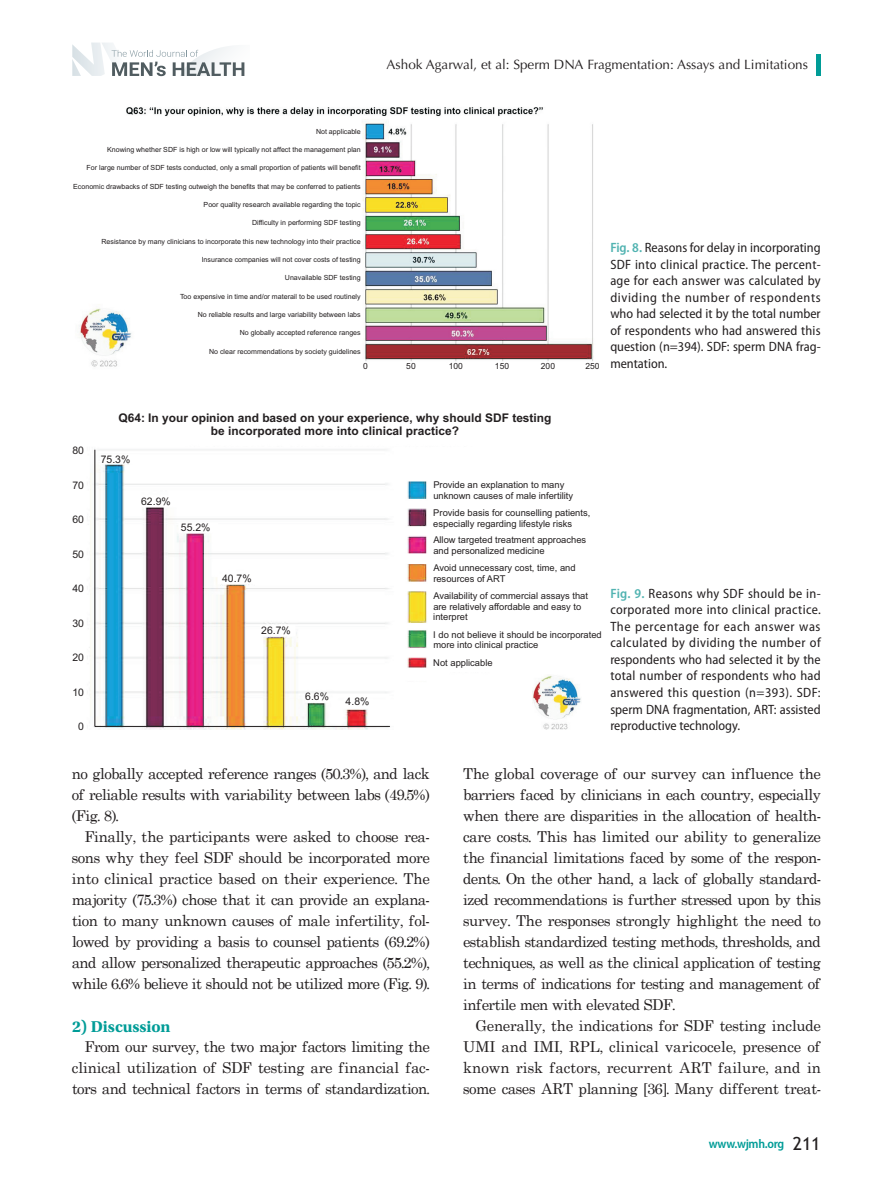
<style>
.page{position:relative;width:893px;height:1191px;background:#fff}
.page>*{position:absolute;margin:0;border:0;box-sizing:border-box;transform-origin:0 0}
._1__제목_3rd{font:700 16.5px "Utopia Std";letter-spacing:-.005em;color:#009c97}
.본문{font:15px/21px "Century Schoolbook";letter-spacing:-.035em;color:#231f20;text-align:justify}
.그림설명{font:semi-condensed 13.5px/16.5px "Myriad Pro";color:#231f20;text-align:justify}
.t1{font:13.5px "Optima LT Std";color:#231f20}
.t2{font:600 semi-condensed 12.75px "Myriad Pro";letter-spacing:-.025em;color:#009c97}
.t3{font:700 12px/13.4px "Arial";color:#231f20;text-align:center}
.t4{font:10.5px "Arial";color:#231f20}
.t5{font:9.3px/10.5px "Arial";color:#231f20}
.t6{font:8.55px "Arial";color:#231f20}
.t7{font:7.05px "Arial";color:#231f20}
.s1{font-weight:600;color:#51b3b1}
.s2{font-family:"Trebuchet MS";font-weight:400;font-stretch:normal;font-size:18px;color:#231f20}
</style>
<div class="page">
<div style="left:816px;top:54px;width:5px;height:21px;background:#009c97"></div>
<svg style="left:72px;top:43px;width:173px;height:33px"></svg>
<img style="left:89px;top:449px;width:338px;height:280px">
<img style="left:532px;top:675px;width:49px;height:54px">
<hr style="left:94px;top:450px;width:1px;height:276px;background:#231f20">
<hr style="left:95px;top:726px;width:295px;height:1px;background:#231f20">
<img style="left:79px;top:107px;width:515px;height:260px">
<p class="t1" style="left:387px;top:57px;width:423px">Ashok Agarwal, et al: Sperm DNA Fragmentation: Assays and Limitations</p>
<p class="t7" style="left:316px;top:128px;width:46px">Not applicable</p>
<p class="t7" style="left:107px;top:147px;width:255px">Knowing whether SDF is high or low will typically not affect the management plan</p>
<p class="t7" style="left:87px;top:165px;width:276px">For large number of SDF tests conducted, only a small proportion of patients will benefit</p>
<p class="t7" style="left:73px;top:183px;width:289px">Economic drawbacks of SDF testing outweigh the benefits that may be conferred to patients</p>
<p class="t7" style="left:204px;top:202px;width:159px">Poor quality research available regarding the topic</p>
<p class="t7" style="left:252px;top:220px;width:110px">Difficulty in performing SDF testing</p>
<p class="t7" style="left:101px;top:238px;width:261px">Resistance by many clinicians to incorporate this new technology into their practice</p>
<p class="t7" style="left:202px;top:257px;width:161px">Insurance companies will not cover costs of testing</p>
<p class="t7" style="left:285px;top:275px;width:77px">Unavailable SDF testing</p>
<p class="t7" style="left:180px;top:293px;width:182px">Too expensive in time and/or materail to be used routinely</p>
<p class="t7" style="left:198px;top:312px;width:164px">No reliable results and large variability between labs</p>
<p class="t7" style="left:240px;top:330px;width:122px">No globally accepted reference ranges</p>
<p class="t7" style="left:209px;top:348px;width:153px">No clear recommendations by society guidelines</p>
<p class="t6" style="left:363px;top:363px;width:6px">0</p>
<p class="t6" style="left:406px;top:363px;width:11px">50</p>
<p class="t6" style="left:449px;top:363px;width:16px">100</p>
<p class="t6" style="left:495px;top:363px;width:16px">150</p>
<p class="t6" style="left:541px;top:363px;width:16px">200</p>
<p class="t6" style="left:585px;top:363px;width:16px">250</p>
<p class="그림설명" style="left:610px;top:239px;width:212px"><span class="s1">Fig. 8.</span> Reasons for delay in incorporating SDF into clinical practice. The percent&shy;age for each answer was calculated by dividing the number of respondents who had selected it by the total number of respondents who had answered this question (n=394). SDF: sperm DNA frag&shy;mentation.</p>
<p class="t4" style="left:72px;top:446px;width:13px">80</p>
<p class="t4" style="left:72px;top:481px;width:13px">70</p>
<p class="t4" style="left:72px;top:515px;width:13px">60</p>
<p class="t4" style="left:72px;top:550px;width:13px">50</p>
<p class="t4" style="left:72px;top:584px;width:13px">40</p>
<p class="t4" style="left:72px;top:619px;width:13px">30</p>
<p class="t4" style="left:72px;top:653px;width:13px">20</p>
<p class="t4" style="left:72px;top:688px;width:13px">10</p>
<p class="t4" style="left:78px;top:722px;width:7px">0</p>
<p class="t3" style="left:118px;top:412px;width:434px">Q64: In your opinion and based on your experience, why should SDF testing be incorporated more into clinical practice?</p>
<p class="t4" style="left:101px;top:455px;width:31px">75.3%</p>
<p class="t4" style="left:141px;top:497px;width:31px">62.9%</p>
<p class="t4" style="left:181px;top:523px;width:31px">55.2%</p>
<p class="t5" style="left:433px;top:481px;width:141px">Provide an explanation to many unknown causes of male infertility</p>
<p class="t5" style="left:433px;top:508px;width:159px">Provide basis for counselling patients, especially regarding lifestyle risks</p>
<p class="t5" style="left:433px;top:536px;width:154px">Allow targeted treatment approaches and personalized medicine</p>
<p class="t5" style="left:433px;top:563px;width:144px">Avoid unnecessary cost, time, and resources of ART</p>
<p class="t5" style="left:433px;top:591px;width:156px">Availability of commercial assays that are relatively affordable and easy to interpret</p>
<p class="t5" style="left:433px;top:630px;width:170px">I do not believe it should be incorporated more into clinical practice</p>
<p class="t5" style="left:433px;top:658px;width:61px">Not applicable</p>
<p class="t4" style="left:222px;top:574px;width:31px">40.7%</p>
<p class="t4" style="left:261px;top:626px;width:31px">26.7%</p>
<p class="t4" style="left:305px;top:692px;width:25px">6.6%</p>
<p class="t4" style="left:346px;top:698px;width:25px">4.8%</p>
<p class="그림설명" style="left:610px;top:585px;width:212px"><span class="s1">Fig. 9.</span> Reasons why SDF should be in&shy;corporated more into clinical practice.<br>The percentage for each answer was calculated by dividing the number of respondents who had selected it by the total number of respondents who had answered this question (n=393). SDF: sperm DNA fragmentation, ART: assisted reproductive technology.</p>
<p class="본문" style="left:72px;top:762px;width:360px">no globally accepted reference ranges (50.3%), and lack of reliable results with variability between labs (49.5%) (Fig. 8).</p>
<p class="본문" style="left:72px;top:825px;width:360px;text-indent:13px">Finally, the participants were asked to choose rea&shy;sons why they feel SDF should be incorporated more into clinical practice based on their experience. The majority (75.3%) chose that it can provide an explana&shy;tion to many unknown causes of male infertility, fol&shy;lowed by providing a basis to counsel patients (69.2%) and allow personalized therapeutic approaches (55.2%), while 6.6% believe it should not be utilized more (Fig. 9).</p>
<p class="_1__제목_3rd" style="left:72px;top:1017px;width:100px">2) Discussion</p>
<p class="본문" style="left:72px;top:1035px;width:360px;text-indent:13px">From our survey, the two major factors limiting the clinical utilization of SDF testing are financial fac&shy;tors and technical factors in terms of standardization.</p>
<p class="본문" style="left:463px;top:762px;width:360px">The global coverage of our survey can influence the barriers faced by clinicians in each country, especially when there are disparities in the allocation of health&shy;care costs. This has limited our ability to generalize the financial limitations faced by some of the respon&shy;dents. On the other hand, a lack of globally standard&shy;ized recommendations is further stressed upon by this survey. The responses strongly highlight the need to establish standardized testing methods, thresholds, and techniques, as well as the clinical application of testing in terms of indications for testing and management of infertile men with elevated SDF.</p>
<p class="본문" style="left:463px;top:1014px;width:360px;text-indent:13px">Generally, the indications for SDF testing include UMI and IMI, RPL, clinical varicocele, presence of known risk factors, recurrent ART failure, and in some cases ART planning [36]. Many different treat-</p>
<p class="t2" style="left:709px;top:1135px;width:113px">www.wjmh.org <span class="s2">211</span></p>
</div>
